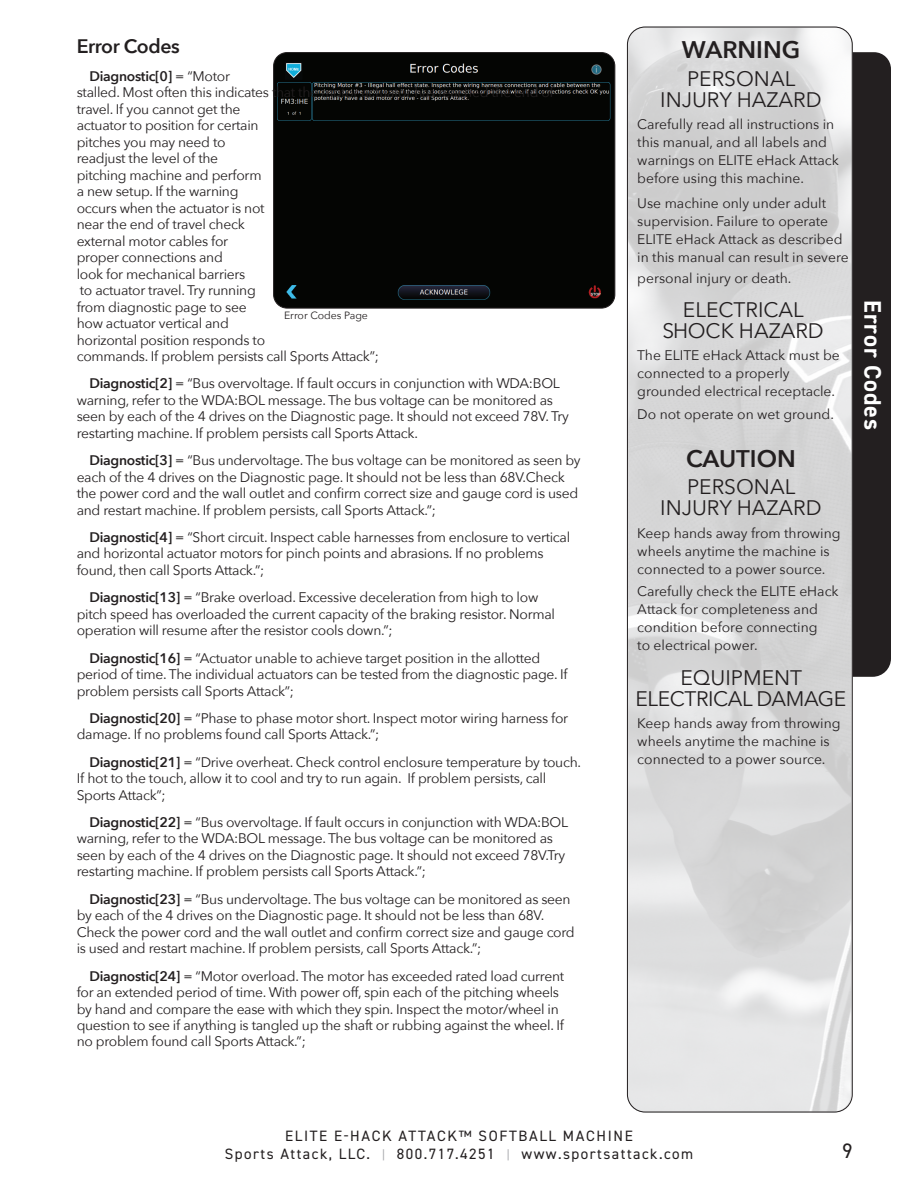
<style>
.page{position:relative;width:918px;height:1188px;background:#fff}
.page>*{position:absolute;margin:0;border:0;box-sizing:border-box;transform-origin:0 0}
.t1{font:600 24px "Avenir Next";color:#231f20}
.t2{font:700 24px "DIN2014";letter-spacing:.035em;color:#fff}
.t3{font:21px/21px "Avenir Next";color:#231f20;text-align:center}
.t4{font:21px/21px "Avenir Next";letter-spacing:-.02em;color:#231f20;text-align:center}
.t5{font:21px "DIN2014";color:#231f20}
.t6{font:600 19.5px "Avenir Next";letter-spacing:-.02em;color:#231f20}
.t7{font:15px/18px "DIN2014";letter-spacing:.1em;color:#231f20;text-align:center}
.t8{font:13.8px/16.5px "Avenir Next";letter-spacing:-.02em;color:#231f20}
.t9{font:13.8px/18px "Avenir Next";color:#231f20}
.t10{font:10.5px "Avenir Next";color:#231f20}
.s1{font-weight:600}
.s2{font-size:12px;color:#a8a9ad}
</style>
<div class="page">
<div style="left:853px;top:52px;width:38px;height:625px;background:#231f20"></div>
<svg style="left:627px;top:26px;width:226px;height:1087px;background:#d9d9d9"></svg>
<div style="left:627px;top:27px;width:226px;height:1085px;border:1px solid #231f20;border-radius:18px"></div>
<div style="left:274px;top:53px;width:341px;height:255px;background:#040503"></div>
<div style="left:273px;top:52px;width:342px;height:256px;border:1px solid #231f20;border-radius:14px"></div>
<h3 class="t6" style="left:77px;top:30px;width:105px">Error Codes</h3>
<p class="t8" style="left:77px;top:67px;width:479px;text-indent:13px"><span class="s1">Diagnostic[0]</span> = “Motor<br>stalled. Most often this indicates that the motor actuator has reached the end of travel. If you cannot get the<br>actuator to position for certain<br>pitches you may need to<br>readjust the level of the<br>pitching machine and perform<br>a new setup. If the warning<br>occurs when the actuator is not<br>near the end of travel check<br>external motor cables for<br>proper connections and<br>look for mechanical barriers<br>to actuator travel. Try running<br>from diagnostic page to see<br>how actuator vertical and<br>horizontal position responds to<br>commands. If problem persists call Sports Attack”;</p>
<p class="t8" style="left:77px;top:375px;width:494px;text-indent:13px"><span class="s1">Diagnostic[2]</span> = “Bus overvoltage. If fault occurs in conjunction with WDA:BOL warning, refer to the WDA:BOL message. The bus voltage can be monitored as seen by each of the 4 drives on the Diagnostic page. It should not exceed 78V. Try restarting machine. If problem persists call Sports Attack.</p>
<p class="t8" style="left:77px;top:451px;width:506px;text-indent:13px"><span class="s1">Diagnostic[3]</span> = “Bus undervoltage. The bus voltage can be monitored as seen by each of the 4 drives on the Diagnostic page. It should not be less than 68V.Check the power cord and the wall outlet and confirm correct size and gauge cord is used and restart machine. If problem persists, call Sports Attack.”;</p>
<p class="t8" style="left:77px;top:528px;width:495px;text-indent:13px"><span class="s1">Diagnostic[4]</span> = “Short circuit. Inspect cable harnesses from enclosure to vertical and horizontal actuator motors for pinch points and abrasions. If no problems found, then call Sports Attack.”;</p>
<p class="t8" style="left:77px;top:589px;width:480px;text-indent:13px"><span class="s1">Diagnostic[13]</span> = “Brake overload. Excessive deceleration from high to low pitch speed has overloaded the current capacity of the braking resistor. Normal operation will resume after the resistor cools down.”;</p>
<p class="t8" style="left:77px;top:649px;width:493px;text-indent:13px"><span class="s1">Diagnostic[16]</span> = “Actuator unable to achieve target position in the allotted period of time. The individual actuators can be tested from the diagnostic page. If problem persists call Sports Attack”;</p>
<p class="t8" style="left:77px;top:709px;width:493px;text-indent:13px"><span class="s1">Diagnostic[20]</span> = “Phase to phase motor short. Inspect motor wiring harness for damage. If no problems found call Sports Attack.”;</p>
<p class="t8" style="left:77px;top:753px;width:506px;text-indent:13px"><span class="s1">Diagnostic[21]</span> = “Drive overheat. Check control enclosure temperature by touch.<br>If hot to the touch, allow it to cool and try to run again. If problem persists, call<br>Sports Attack”;</p>
<p class="t8" style="left:77px;top:813px;width:493px;text-indent:13px"><span class="s1">Diagnostic[22]</span> = “Bus overvoltage. If fault occurs in conjunction with WDA:BOL warning, refer to the WDA:BOL message. The bus voltage can be monitored as seen by each of the 4 drives on the Diagnostic page. It should not exceed 78V.Try restarting machine. If problem persists call Sports Attack.”;</p>
<p class="t8" style="left:77px;top:890px;width:500px;text-indent:13px"><span class="s1">Diagnostic[23]</span> = “Bus undervoltage. The bus voltage can be monitored as seen by each of the 4 drives on the Diagnostic page. It should not be less than 68V.<br>Check the power cord and the wall outlet and confirm correct size and gauge cord is used and restart machine. If problem persists, call Sports Attack.”;</p>
<p class="t8" style="left:77px;top:967px;width:489px;text-indent:13px"><span class="s1">Diagnostic[24]</span> = “Motor overload. The motor has exceeded rated load current for an extended period of time. With power off, spin each of the pitching wheels by hand and compare the ease with which they spin. Inspect the motor/wheel in question to see if anything is tangled up the shaft or rubbing against the wheel. If no problem found call Sports Attack.”;</p>
<p class="t10" style="left:284px;top:306px;width:85px">Error Codes Page</p>
<h1 class="t1" style="left:682px;top:29px;width:120px">WARNING</h1>
<h2 class="t3" style="left:660px;top:67px;width:163px">PERSONAL<br>INJURY HAZARD</h2>
<p class="t9" style="left:637px;top:114px;width:203px">Carefully read all instructions in this manual, and all labels and warnings on ELITE eHack Attack before using this machine.</p>
<p class="t9" style="left:637px;top:193px;width:213px">Use machine only under adult supervision. Failure to operate<br>ELITE eHack Attack as described in this manual can result in severe</p>
<p class="t9" style="left:637px;top:268px;width:156px">personal injury or death.</p>
<h2 class="t3" style="left:662px;top:298px;width:163px">ELECTRICAL<br>SHOCK HAZARD</h2>
<p class="t9" style="left:637px;top:346px;width:204px">The ELITE eHack Attack must be connected to a properly grounded electrical receptacle.</p>
<p class="t9" style="left:637px;top:404px;width:198px">Do not operate on wet ground.</p>
<h1 class="t1" style="left:686px;top:438px;width:111px">CAUTION</h1>
<h2 class="t3" style="left:660px;top:476px;width:163px">PERSONAL<br>INJURY HAZARD</h2>
<p class="t9" style="left:637px;top:523px;width:205px">Keep hands away from throwing wheels anytime the machine is connected to a power source.</p>
<p class="t9" style="left:637px;top:582px;width:203px">Carefully check the ELITE eHack<br>Attack for completeness and condition before connecting<br>to electrical power.</p>
<h2 class="t4" style="left:636px;top:666px;width:212px">EQUIPMENT<br>ELECTRICAL DAMAGE</h2>
<p class="t9" style="left:637px;top:714px;width:205px">Keep hands away from throwing wheels anytime the machine is connected to a power source.</p>
<h1 class="t2" style="left:889px;top:300px;width:131px;rotate:90deg">Error Codes</h1>
<p class="t7" style="left:225px;top:1127px;width:470px">ELITE E-HACK ATTACK™ SOFTBALL MACHINE<br>Sports Attack, LLC. <span class="s2">|</span> 800.717.4251 <span class="s2">|</span> www.sportsattack.com</p>
<h2 class="t5" style="left:842px;top:1138px;width:12px">9</h2>
</div>
